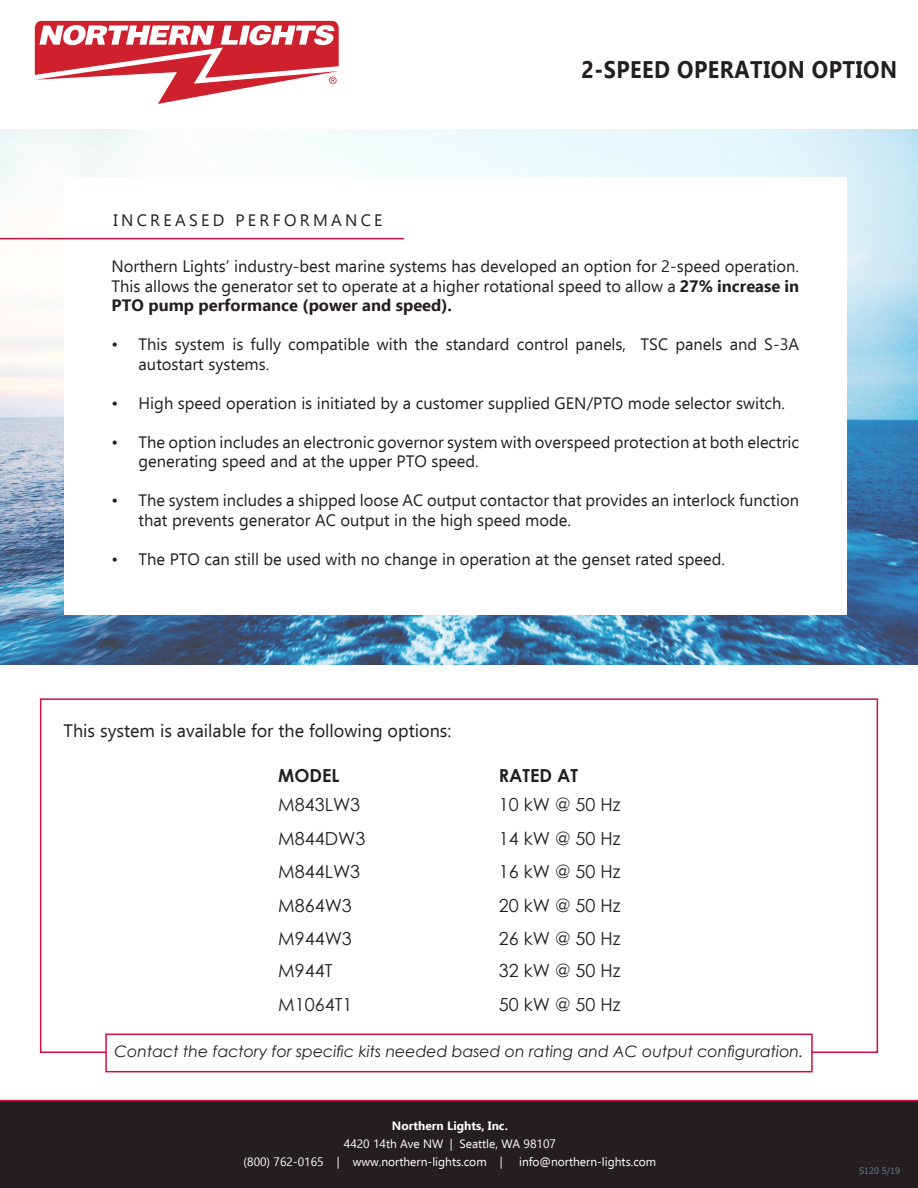
<style>
.page{position:relative;width:918px;height:1188px;background:#fff}
.page>*{position:absolute;margin:0;border:0;box-sizing:border-box;transform-origin:0 0}
.t1{font:700 24px "Ebrima";letter-spacing:.025em;color:#231f20;scale:.9 1}
.t2{font:18px "Century Gothic";color:#231f20}
.t3{font:18px "Ebrima";color:#231f20}
.t4{font:700 18px "Century Gothic";color:#231f20}
.t5{font:16.5px/19.5px "Ebrima";color:#231f20}
.t6{font:16.5px "Ebrima";letter-spacing:.2em;color:#231f20}
.t7{font:italic 15.75px "Century Gothic";color:#231f20}
.t8{font:12px "Ebrima";color:#fff}
.t9{font:700 12px "Ebrima";color:#fff}
.t10{font:9px "Tahoma";color:#65747b}
.s1{font-weight:700}
</style>
<div class="page">
<img style="left:0;top:130px;width:918px;height:534px">
<div style="left:0;top:1101px;width:918px;height:87px;background:#231f20"></div>
<svg style="left:35px;top:21px;width:304px;height:83px"></svg>
<div style="left:64px;top:177px;width:783px;height:438px;background:#fff"></div>
<hr style="left:0;top:238px;width:404px;height:1px;background:#d20d44">
<hr style="left:0;top:1100px;width:918px;height:1px;background:#d20d44">
<div style="left:105px;top:1034px;width:708px;height:38px;background:#fff;border:2px solid #d20d44"></div>
<p class="t6" style="left:113px;top:208px;width:271px">INCREASED PERFORMANCE</p>
<p class="t1" style="left:581px;top:51px;width:352px">2-SPEED OPERATION OPTION</p>
<p class="t5" style="left:112px;top:256px;width:689px">Northern Lights’ industry-best marine systems has developed an option for 2-speed operation.</p>
<p class="t5" style="left:112px;top:276px;width:689px">This allows the generator set to operate at a higher rotational speed to allow a <span class="s1">27% increase in<br>PTO pump performance (power and speed).</span></p>
<p class="t5" style="left:139px;top:334px;width:662px;text-indent:-27px">• This system is fully compatible with the standard control panels, TSC panels and S-3A autostart systems.</p>
<p class="t5" style="left:112px;top:393px;width:675px">• High speed operation is initiated by a customer supplied GEN/PTO mode selector switch.</p>
<p class="t5" style="left:139px;top:432px;width:662px;text-indent:-27px">• The option includes an electronic governor system with overspeed protection at both electric generating speed and at the upper PTO speed.</p>
<p class="t5" style="left:139px;top:490px;width:662px;text-indent:-27px">• The system includes a shipped loose AC output contactor that provides an interlock function that prevents generator AC output in the high speed mode.</p>
<p class="t5" style="left:112px;top:549px;width:615px">• The PTO can still be used with no change in operation at the genset rated speed.</p>
<p class="t3" style="left:64px;top:718px;width:389px">This system is available for the following options:</p>
<p class="t4" style="left:278px;top:761px;width:63px">MODEL</p>
<p class="t4" style="left:499px;top:761px;width:81px">RATED AT</p>
<p class="t2" style="left:278px;top:792px;width:84px">M843LW3</p>
<p class="t2" style="left:499px;top:792px;width:123px">10 kW @ 50 Hz</p>
<p class="t2" style="left:278px;top:826px;width:89px">M844DW3</p>
<p class="t2" style="left:499px;top:826px;width:123px">14 kW @ 50 Hz</p>
<p class="t2" style="left:278px;top:858px;width:84px">M844LW3</p>
<p class="t2" style="left:499px;top:858px;width:123px">16 kW @ 50 Hz</p>
<p class="t2" style="left:278px;top:893px;width:75px">M864W3</p>
<p class="t2" style="left:499px;top:893px;width:123px">20 kW @ 50 Hz</p>
<p class="t2" style="left:278px;top:926px;width:75px">M944W3</p>
<p class="t2" style="left:499px;top:926px;width:123px">26 kW @ 50 Hz</p>
<p class="t2" style="left:278px;top:957px;width:56px">M944T</p>
<p class="t2" style="left:499px;top:957px;width:123px">32 kW @ 50 Hz</p>
<p class="t2" style="left:278px;top:992px;width:76px">M1064T1</p>
<p class="t2" style="left:499px;top:992px;width:123px">50 kW @ 50 Hz</p>
<p class="t7" style="left:114px;top:1040px;width:691px">Contact the factory for specific kits needed based on rating and AC output configuration.</p>
<p class="t9" style="left:392px;top:1117px;width:118px">Northern Lights, Inc.</p>
<p class="t8" style="left:344px;top:1135px;width:214px">4420 14th Ave NW | Seattle, WA 98107</p>
<p class="t8" style="left:244px;top:1153px;width:261px">(800) 762-0165 | www.northern-lights.com |</p>
<p class="t8" style="left:519px;top:1153px;width:139px">info@northern-lights.com</p>
<p class="t10" style="left:859px;top:1164px;width:42px">S120 5/19</p>
</div>
